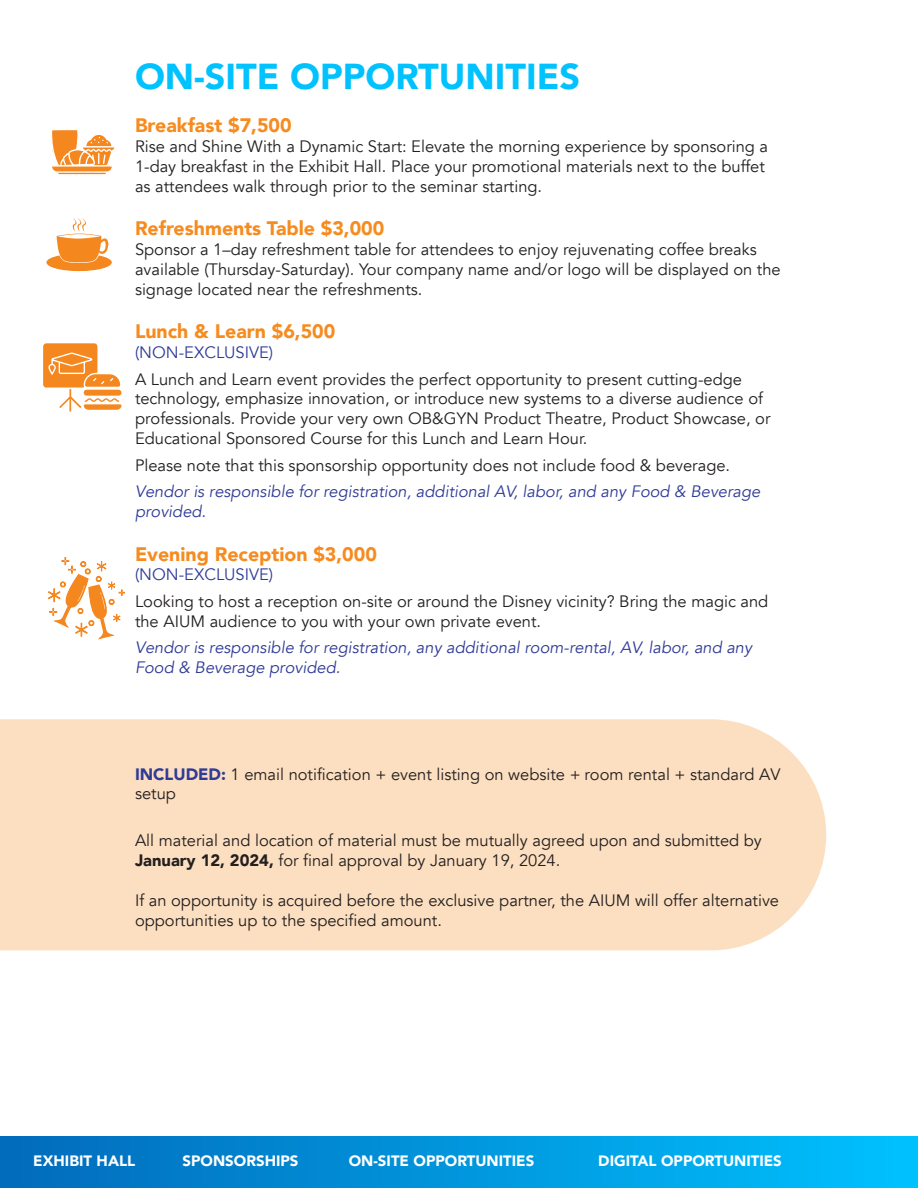
<style>
.page{position:relative;width:918px;height:1188px;background:#fff}
.page>*{position:absolute;margin:0;border:0;box-sizing:border-box;transform-origin:0 0}
.Body{font:900 36px "Avenir";color:#00c2ff}
.Body-2{font:900 19.5px "Avenir";color:#f68b1f}
.Body-3{font:16.5px/19.8px "Avenir";color:#231f20}
.Body-4{font:italic 16.5px/26.5px "Avenir";color:#2f3b97}
.t1{font:900 15px "Avenir";color:#fff}
.s1{color:#2f3b97}
.s2{font-style:normal;color:#231f20}
.s3{font-weight:900;color:#2f3b97}
.s4{font-weight:900}
</style>
<div class="page">
<div style="left:0;top:1136px;width:918px;height:52px;background:linear-gradient(to right,#026abb,#00c2ff)"></div>
<div style="left:0;top:719px;width:826px;height:231px;background:#fcdfc0"></div>
<svg style="left:43px;top:343px;width:79px;height:69px"></svg>
<svg style="left:46px;top:218px;width:66px;height:53px"></svg>
<svg style="left:52px;top:130px;width:63px;height:45px"></svg>
<svg style="left:47px;top:557px;width:78px;height:83px"></svg>
<p class="Body" style="left:135px;top:45px;width:447px">ON-SITE OPPORTUNITIES</p>
<p class="Body-2" style="left:135px;top:109px;width:158px">Breakfast $7,500</p>
<p class="Body-3" style="left:135px;top:137px;width:635px">Rise and Shine With a Dynamic Start: Elevate the morning experience by sponsoring a<br>1-day breakfast in the Exhibit Hall. Place your promotional materials next to the buffet as attendees walk through prior to the seminar starting.</p>
<p class="Body-2" style="left:135px;top:212px;width:251px">Refreshments Table $3,000</p>
<p class="Body-3" style="left:135px;top:240px;width:647px">Sponsor a 1–day refreshment table for attendees to enjoy rejuvenating coffee breaks available (Thursday-Saturday). Your company name and/or logo will be displayed on the signage located near the refreshments.</p>
<p class="Body-2" style="left:135px;top:315px;width:202px">Lunch &amp; Learn $6,500</p>
<p class="Body-3" style="left:135px;top:339px;width:609px;line-height:26.5px"><span class="s1">(NON-EXCLUSIVE)<br></span>A Lunch and Learn event provides the perfect opportunity to present cutting-edge</p>
<p class="Body-3" style="left:135px;top:389px;width:637px">technology, emphasize innovation, or introduce new systems to a diverse audience of professionals. Provide your very own OB&amp;GYN Product Theatre, Product Showcase, or<br>Educational Sponsored Course for this Lunch and Learn Hour.</p>
<p class="Body-4" style="left:135px;top:452px;width:627px"><span class="s2">Please note that this sponsorship opportunity does not include food &amp; beverage.<br></span>Vendor is responsible for registration, additional AV, labor, and any Food &amp; Beverage</p>
<p class="Body-4" style="left:135px;top:498px;width:73px">provided.</p>
<p class="Body-2" style="left:135px;top:537px;width:243px">Evening Reception $3,000</p>
<p class="Body-3" style="left:135px;top:562px;width:635px;line-height:26.5px"><span class="s1">(NON-EXCLUSIVE)<br></span>Looking to host a reception on-site or around the Disney vicinity? Bring the magic and</p>
<p class="Body-4" style="left:135px;top:608px;width:619px"><span class="s2">the AIUM audience to you with your own private event.<br></span>Vendor is responsible for registration, any additional room-rental, AV, labor, and any</p>
<p class="Body-4" style="left:135px;top:654px;width:207px">Food &amp; Beverage provided.</p>
<p class="Body-3" style="left:135px;top:765px;width:647px;line-height:19px"><span class="s3">INCLUDED:</span> 1 email notification + event listing on website + room rental + standard AV setup</p>
<p class="Body-3" style="left:135px;top:831px;width:628px">All material and location of material must be mutually agreed upon and submitted by<br><span class="s4">January 12, 2024,</span> for final approval by January 19, 2024.</p>
<p class="Body-3" style="left:135px;top:891px;width:646px">If an opportunity is acquired before the exclusive partner, the AIUM will offer alternative opportunities up to the specified amount.</p>
<p class="t1" style="left:33px;top:1148px;width:103px">EXHIBIT HALL</p>
<p class="t1" style="left:183px;top:1148px;width:118px">SPONSORSHIPS</p>
<p class="t1" style="left:349px;top:1148px;width:187px">ON-SITE OPPORTUNITIES</p>
<p class="t1" style="left:598px;top:1148px;width:185px">DIGITAL OPPORTUNITIES</p>
</div>
